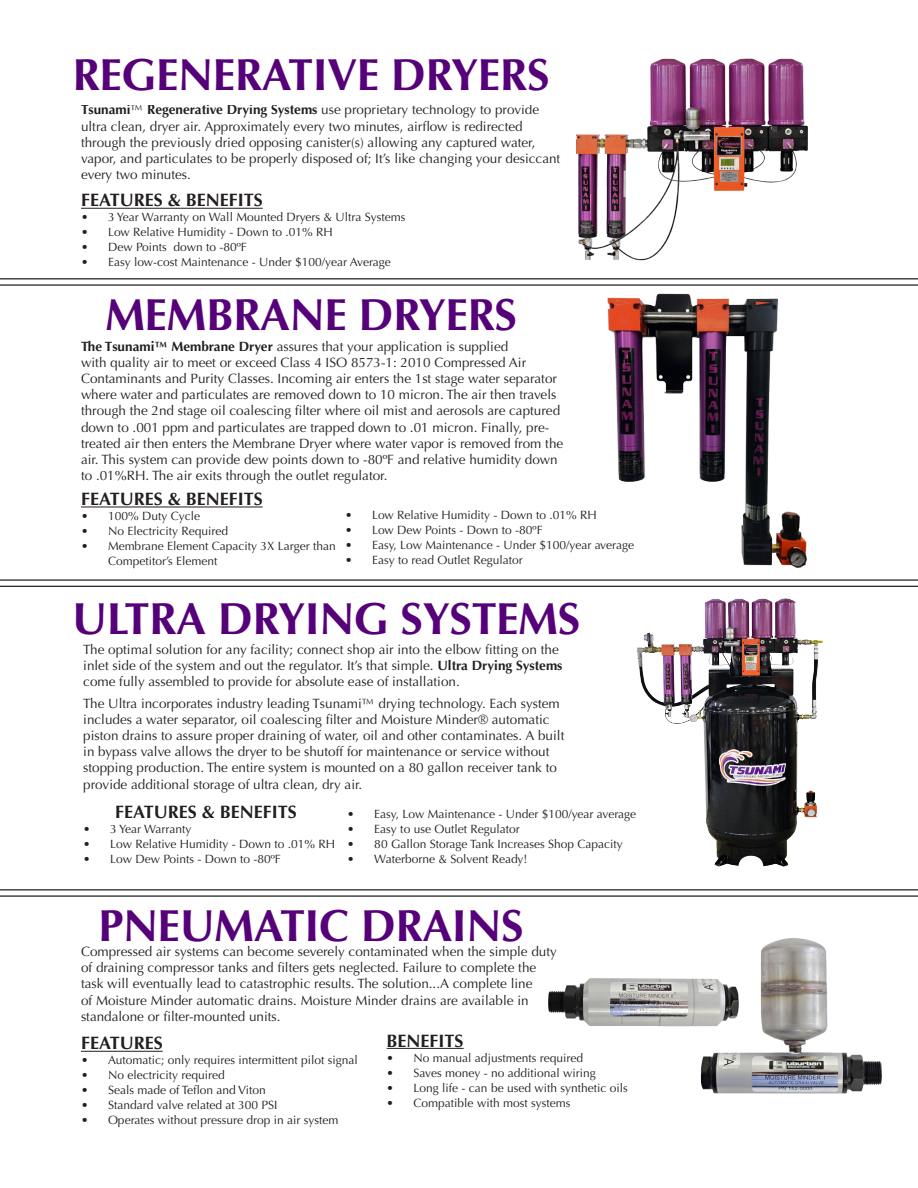
<style>
.page{position:relative;width:918px;height:1188px;background:#fff}
.page>*{position:absolute;margin:0;border:0;box-sizing:border-box;transform-origin:0 0}
.t1{font:700 45px "Optima";letter-spacing:-.01em;color:#56017a}
.t2{font:700 18px "Optima";color:#231f20}
.t3{font:13.5px/16.2px "Optima";color:#231f20}
.t4{font:12px/15px "Optima";color:#231f20}
.s1{font-weight:700}
</style>
<div class="page">
<hr style="left:0;top:278px;width:918px;height:1px;background:#231f20">
<hr style="left:0;top:284px;width:918px;height:2px;background:#231f20">
<hr style="left:0;top:579px;width:918px;height:2px;background:#231f20">
<hr style="left:0;top:586px;width:918px;height:1px;background:#231f20">
<hr style="left:0;top:889px;width:918px;height:1px;background:#231f20">
<hr style="left:0;top:895px;width:918px;height:2px;background:#231f20">
<hr style="left:81px;top:208px;width:182px;height:1px;background:#231f20">
<img style="left:576px;top:58px;width:232px;height:203px">
<hr style="left:81px;top:507px;width:182px;height:1px;background:#231f20">
<img style="left:607px;top:293px;width:200px;height:274px">
<img style="left:637px;top:598px;width:186px;height:269px">
<hr style="left:81px;top:1051px;width:82px;height:1px;background:#231f20">
<hr style="left:387px;top:1048px;width:77px;height:1px;background:#231f20">
<img style="left:548px;top:978px;width:138px;height:49px">
<img style="left:686px;top:938px;width:196px;height:156px">
<p class="t1" style="left:73px;top:49px;width:478px">REGENERATIVE DRYERS</p>
<p class="t3" style="left:81px;top:102px;width:481px"><span class="s1">Tsunami</span>™ <span class="s1">Regenerative Drying Systems</span> use proprietary technology to provide ultra clean, dryer air. Approximately every two minutes, airflow is redirected through the previously dried opposing canister(s) allowing any captured water, vapor, and particulates to be properly disposed of; It’s like changing your desiccant every two minutes.</p>
<p class="t2" style="left:81px;top:190px;width:183px">FEATURES &amp; BENEFITS</p>
<p class="t4" style="left:81px;top:210px;width:326px">• 3 Year Warranty on Wall Mounted Dryers &amp; Ultra Systems</p>
<p class="t4" style="left:81px;top:225px;width:253px">• Low Relative Humidity - Down to .01% RH</p>
<p class="t4" style="left:81px;top:240px;width:167px">• Dew Points down to -80ºF</p>
<p class="t4" style="left:81px;top:255px;width:311px">• Easy low-cost Maintenance - Under $100/year Average</p>
<p class="t1" style="left:105px;top:288px;width:414px">MEMBRANE DRYERS</p>
<p class="t3" style="left:81px;top:338px;width:484px"><span class="s1">The Tsunami™ Membrane Dryer</span> assures that your application is supplied<br>with quality air to meet or exceed Class 4 ISO 8573-1: 2010 Compressed Air Contaminants and Purity Classes. Incoming air enters the 1st stage water separator where water and particulates are removed down to 10 micron. The air then travels through the 2nd stage oil coalescing filter where oil mist and aerosols are captured down to .001 ppm and particulates are trapped down to .01 micron. Finally, pre&shy;treated air then enters the Membrane Dryer where water vapor is removed from the air. This system can provide dew points down to -80ºF and relative humidity down to .01%RH. The air exits through the outlet regulator.</p>
<p class="t2" style="left:81px;top:489px;width:183px">FEATURES &amp; BENEFITS</p>
<p class="t4" style="left:81px;top:509px;width:121px">• 100% Duty Cycle</p>
<p class="t4" style="left:81px;top:524px;width:149px">• No Electricity Required</p>
<p class="t4" style="left:108px;top:539px;width:229px;text-indent:-27px">• Membrane Element Capacity 3X Larger than<br>Competitor’s Element</p>
<p class="t4" style="left:345px;top:507px;width:253px">• Low Relative Humidity - Down to .01% RH</p>
<p class="t4" style="left:345px;top:522px;width:199px">• Low Dew Points - Down to -80ºF</p>
<p class="t4" style="left:345px;top:537px;width:290px">• Easy, Low Maintenance - Under $100/year average</p>
<p class="t4" style="left:345px;top:552px;width:179px">• Easy to read Outlet Regulator</p>
<p class="t1" style="left:72px;top:593px;width:510px">ULTRA DRYING SYSTEMS</p>
<p class="t3" style="left:83px;top:641px;width:481px">The optimal solution for any facility; connect shop air into the elbow fitting on the inlet side of the system and out the regulator. It’s that simple. <span class="s1">Ultra Drying Systems </span>come fully assembled to provide for absolute ease of installation.</p>
<p class="t3" style="left:83px;top:695px;width:483px">The Ultra incorporates industry leading Tsunami™ drying technology. Each system includes a water separator, oil coalescing filter and Moisture Minder® automatic piston drains to assure proper draining of water, oil and other contaminates. A built in bypass valve allows the dryer to be shutoff for maintenance or service without stopping production. The entire system is mounted on a 80 gallon receiver tank to provide additional storage of ultra clean, dry air.</p>
<p class="t2" style="left:115px;top:801px;width:183px">FEATURES &amp; BENEFITS</p>
<p class="t4" style="left:83px;top:822px;width:110px">• 3 Year Warranty</p>
<p class="t4" style="left:83px;top:837px;width:253px">• Low Relative Humidity - Down to .01% RH</p>
<p class="t4" style="left:83px;top:852px;width:199px">• Low Dew Points - Down to -80ºF</p>
<p class="t4" style="left:347px;top:807px;width:290px">• Easy, Low Maintenance - Under $100/year average</p>
<p class="t4" style="left:347px;top:822px;width:174px">• Easy to use Outlet Regulator</p>
<p class="t4" style="left:347px;top:837px;width:277px">• 80 Gallon Storage Tank Increases Shop Capacity</p>
<p class="t4" style="left:347px;top:852px;width:182px">• Waterborne &amp; Solvent Ready!</p>
<p class="t1" style="left:99px;top:899px;width:427px">PNEUMATIC DRAINS</p>
<p class="t3" style="left:81px;top:944px;width:477px">Compressed air systems can become severely contaminated when the simple duty of draining compressor tanks and filters gets neglected. Failure to complete the task will eventually lead to catastrophic results. The solution...A complete line<br>of Moisture Minder automatic drains. Moisture Minder drains are available in standalone or filter-mounted units.</p>
<p class="t2" style="left:81px;top:1033px;width:83px">FEATURES</p>
<p class="t4" style="left:81px;top:1053px;width:278px">• Automatic; only requires intermittent pilot signal</p>
<p class="t4" style="left:81px;top:1068px;width:145px">• No electricity required</p>
<p class="t4" style="left:81px;top:1083px;width:186px">• Seals made of Teflon and Viton</p>
<p class="t4" style="left:81px;top:1098px;width:198px">• Standard valve related at 300 PSI</p>
<p class="t4" style="left:81px;top:1113px;width:259px">• Operates without pressure drop in air system</p>
<p class="t2" style="left:387px;top:1030px;width:79px">BENEFITS</p>
<p class="t4" style="left:387px;top:1050px;width:198px">• No manual adjustments required</p>
<p class="t4" style="left:387px;top:1065px;width:211px">• Saves money - no additional wiring</p>
<p class="t4" style="left:387px;top:1080px;width:243px">• Long life - can be used with synthetic oils</p>
<p class="t4" style="left:387px;top:1095px;width:185px">• Compatible with most systems</p>
</div>
